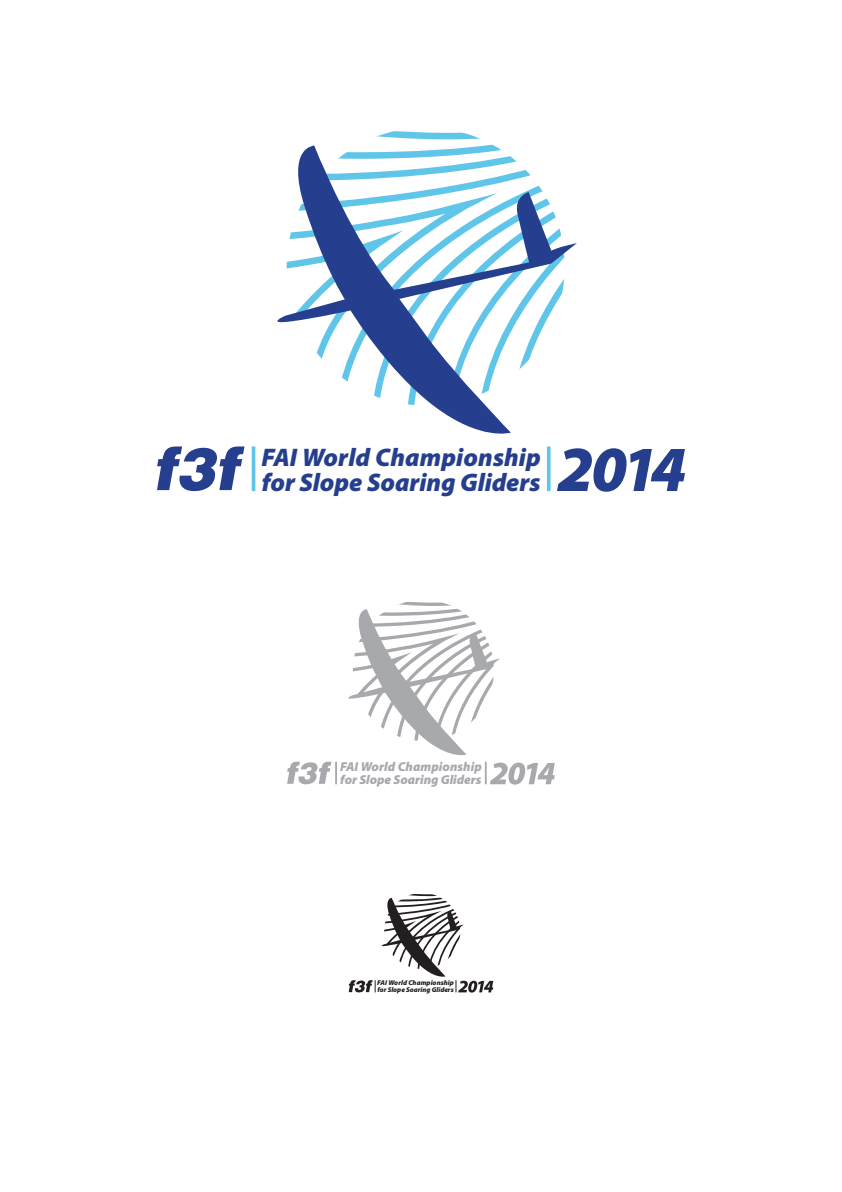
<style>
.page{position:relative;width:842px;height:1192px;background:#fff}
.page>*{position:absolute;margin:0;border:0;box-sizing:border-box;transform-origin:0 0}
.t1{font:italic 900 25.5px/25.5px "Myriad Pro";color:#253f8e}
.t2{font:italic 900 12.95px/12.9px "Myriad Pro";color:#a8a9ad}
.t3{font:italic 900 7px/7px "Myriad Pro";color:#231f20}
</style>
<div class="page">
<svg style="left:557px;top:448px;width:128px;height:44px"></svg>
<svg style="left:157px;top:446px;width:87px;height:45px"></svg>
<hr style="left:252px;top:446px;width:3px;height:45px;background:#5fc5e9">
<svg style="left:547px;top:446px;width:4px;height:45px"></svg>
<svg style="left:376px;top:131px;width:117px;height:14px"></svg>
<svg style="left:277px;top:145px;width:300px;height:289px"></svg>
<svg style="left:287px;top:762px;width:44px;height:22px"></svg>
<hr style="left:335px;top:762px;width:2px;height:22px;background:#a8a9ad">
<svg style="left:348px;top:602px;width:207px;height:183px"></svg>
<svg style="left:349px;top:894px;width:144px;height:99px"></svg>
<p class="t1" style="left:261px;top:443px;width:281px">FAI World Championship for Slope Soaring Gliders</p>
<p class="t2" style="left:340px;top:760px;width:143px">FAI World Championship for Slope Soaring Gliders</p>
<p class="t3" style="left:377px;top:979px;width:78px">FAI World Championship for Slope Soaring Gliders</p>
</div>
